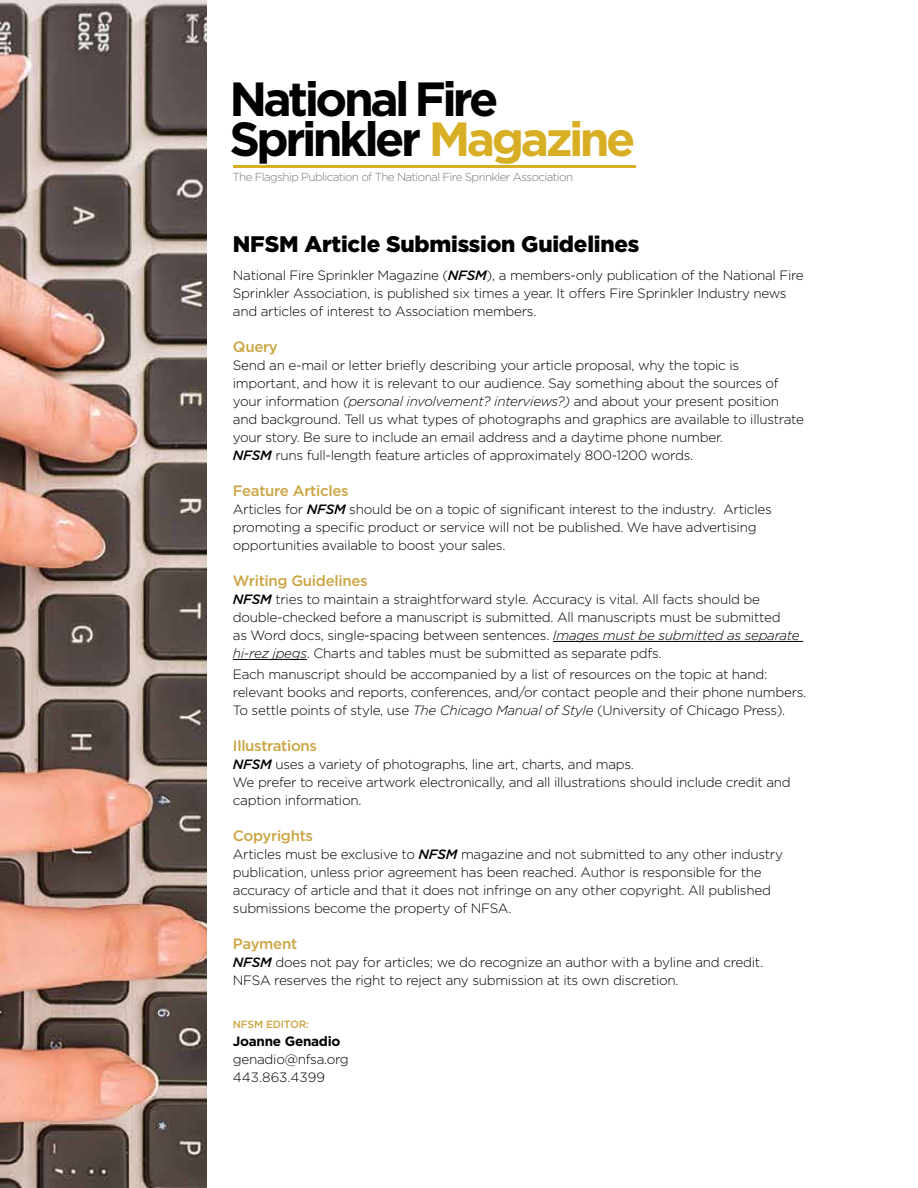
<style>
.page{position:relative;width:918px;height:1188px;background:#fff}
.page>*{position:absolute;margin:0;border:0;box-sizing:border-box;transform-origin:0 0}
.t1{font:700 48px/39.9px "Gotham";letter-spacing:-.075em;color:#000}
.t2{font:900 22.5px "Gotham";letter-spacing:-.01em;color:#000}
.t3{font:500 15px "Gotham";letter-spacing:-.02em;color:#cca542}
.t4{font:300 13.5px/18px "Gotham";letter-spacing:-.02em;color:#000}
.t5{font:700 13.5px "Gotham";letter-spacing:-.02em;color:#000}
.t6{font:300 11.55px "Gotham";letter-spacing:-.05em;color:#757779}
.t7{font:500 10.5px "Gotham";letter-spacing:-.02em;color:#cca542}
.s1{color:#d8ae24}
.s2{font-weight:500;font-style:italic}
.s3{font-style:italic}
</style>
<div class="page">
<img style="left:0;top:0;width:207px;height:1188px">
<hr style="left:553px;top:641px;width:250px;height:1px;background:#000">
<hr style="left:233px;top:659px;width:74px;height:1px;background:#000">
<hr style="left:233px;top:165px;width:402px;height:3px;background:#d8ae24">
<h1 class="t1" style="left:229px;top:79px;width:408px">National Fire<br>Sprinkler <span class="s1">Magazine</span></h1>
<p class="t6" style="left:233px;top:169px;width:342px">The Flagship Publication of The National Fire Sprinkler Association</p>
<h2 class="t2" style="left:233px;top:229px;width:408px">NFSM Article Submission Guidelines</h2>
<p class="t4" style="left:233px;top:266px;width:572px">National Fire Sprinkler Magazine (<span class="s2">NFSM</span>), a members-only publication of the National Fire<br>Sprinkler Association, is published six times a year. It offers Fire Sprinkler Industry news and articles of interest to Association members.</p>
<p class="t3" style="left:233px;top:337px;width:47px">Query</p>
<p class="t4" style="left:233px;top:356px;width:573px">Send an e-mail or letter briefly describing your article proposal, why the topic is important, and how it is relevant to our audience. Say something about the sources of your information <span class="s3">(personal involvement? interviews?)</span> and about your present position and background. Tell us what types of photographs and graphics are available to illustrate your story. Be sure to include an email address and a daytime phone number.<br><span class="s2">NFSM</span> runs full-length feature articles of approximately 800-1200 words.</p>
<p class="t3" style="left:233px;top:481px;width:117px">Feature Articles</p>
<p class="t4" style="left:233px;top:500px;width:540px">Articles for <span class="s2">NFSM</span> should be on a topic of significant interest to the industry. Articles promoting a specific product or service will not be published. We have advertising opportunities available to boost your sales.</p>
<p class="t3" style="left:233px;top:571px;width:136px">Writing Guidelines</p>
<p class="t4" style="left:233px;top:590px;width:568px"><span class="s2">NFSM</span> tries to maintain a straightforward style. Accuracy is vital. All facts should be double-checked before a manuscript is submitted. All manuscripts must be submitted<br>as Word docs, single-spacing between sentences. <span class="s3">Images must be submitted as separate hi-rez jpegs</span>. Charts and tables must be submitted as separate pdfs.</p>
<p class="t4" style="left:233px;top:665px;width:575px">Each manuscript should be accompanied by a list of resources on the topic at hand: relevant books and reports, conferences, and/or contact people and their phone numbers.<br>To settle points of style, use <span class="s3">The Chicago Manual of Style</span> (University of Chicago Press).</p>
<p class="t3" style="left:233px;top:736px;width:86px">Illustrations</p>
<p class="t4" style="left:233px;top:755px;width:559px"><span class="s2">NFSM</span> uses a variety of photographs, line art, charts, and maps.<br>We prefer to receive artwork electronically, and all illustrations should include credit and caption information.</p>
<p class="t3" style="left:233px;top:826px;width:82px">Copyrights</p>
<p class="t4" style="left:233px;top:845px;width:552px">Articles must be exclusive to <span class="s2">NFSM</span> magazine and not submitted to any other industry publication, unless prior agreement has been reached. Author is responsible for the accuracy of article and that it does not infringe on any other copyright. All published submissions become the property of NFSA.</p>
<p class="t3" style="left:233px;top:934px;width:66px">Payment</p>
<p class="t4" style="left:233px;top:953px;width:532px"><span class="s2">NFSM</span> does not pay for articles; we do recognize an author with a byline and credit.<br>NFSA reserves the right to reject any submission at its own discretion.</p>
<p class="t7" style="left:233px;top:1017px;width:78px">NFSM EDITOR:</p>
<p class="t5" style="left:233px;top:1032px;width:109px">Joanne Genadio</p>
<p class="t4" style="left:233px;top:1050px;width:117px">genadio@nfsa.org<br>443.863.4399</p>
</div>
